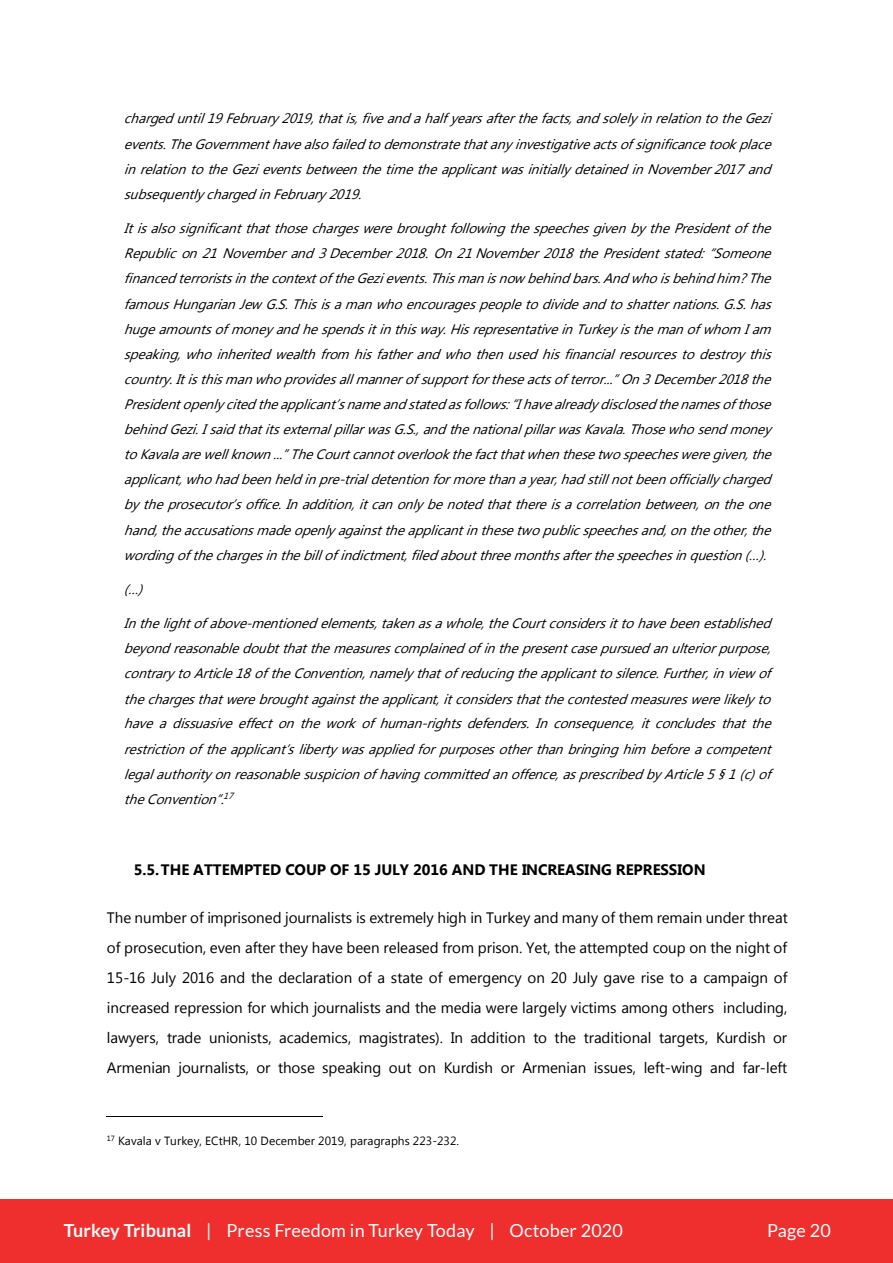
<style>
.page{position:relative;width:893px;height:1263px;background:#fff}
.page>*{position:absolute;margin:0;border:0;box-sizing:border-box;transform-origin:0 0}
.t1{font:18px "Lato";letter-spacing:.01em;color:#fff}
.t2{font:15.15px/30.2px "Myanmar Text";letter-spacing:-.005em;color:#000;text-align:justify}
.t3{font:700 15.15px "Myanmar Text";letter-spacing:-.005em;color:#000}
.t4{font:italic 13.65px/25.2px "Myanmar Text";color:#000;text-align:justify}
.t5{font:11.85px "Myanmar Text";letter-spacing:.005em;color:#000}
.s1{font-weight:700}
</style>
<div class="page">
<hr style="left:107px;top:1116px;width:216px;height:1px;background:#000">
<div style="left:0;top:1199px;width:893px;height:64px;background:#ee2f2d"></div>
<p class="t4" style="left:124px;top:106px;width:657px">chargeduntil19 February2019,thatis,fiveandahalfyearsafterthe facts,andsolelyinrelationtotheGezi events.TheGovernmenthavealsofailedtodemonstratethatanyinvestigativeactsofsignificancetookplace inrelationtotheGezieventsbetweenthetimetheapplicantwasinitiallydetainedinNovember 2017and subsequentlychargedinFebruary2019.</p>
<p class="t4" style="left:124px;top:216px;width:656px">ItisalsosignificantthatthosechargeswerebroughtfollowingthespeechesgivenbythePresidentofthe Republicon21Novemberand3 December2018.On21 November2018thePresidentstated:“Someone financedterroristsinthecontextoftheGezievents.Thismanisnowbehindbars.Andwhoisbehindhim?The famousHungarianJewG.S.Thisisamanwhoencouragespeopletodivideandtoshatternations.G.S.has hugeamountsofmoneyandhespendsitinthisway.HisrepresentativeinTurkeyisthemanofwhomIam speaking,whoinheritedwealthfromhisfatherandwhothenusedhisfinancialresourcestodestroythis country.Itisthismanwhoprovidesallmannerofsupportfortheseactsofterror...”On3 December2018the Presidentopenlycitedtheapplicant’snameandstatedasfollows:“Ihavealreadydisclosedthenamesofthose behindGezi.IsaidthatitsexternalpillarwasG.S.,andthenationalpillarwasKavala.Thosewhosendmoney toKavala arewellknown...”TheCourtcannotoverlookthefactthatwhenthesetwospeechesweregiven,the applicant,whohadbeenheldinpre-trialdetentionformorethanayear,hadstillnotbeenofficiallycharged bytheprosecutor’soffice.Inaddition,itcanonlybenotedthatthereisacorrelationbetween,ontheone hand,theaccusationsmade openly againsttheapplicantinthesetwopublicspeechesand,ontheother,the wordingofthechargesinthebillofindictment,filedaboutthreemonthsafterthespeechesinquestion(…).</p>
<p class="t4" style="left:124px;top:577px;width:28px">(…)</p>
<p class="t4" style="left:124px;top:611px;width:656px">Inthelightofabove-mentionedelements,takenasawhole,theCourtconsidersittohavebeenestablished beyondreasonabledoubtthatthemeasurescomplainedofinthepresentcasepursuedanulteriorpurpose, contrarytoArticle 18oftheConvention,namelythatofreducingtheapplicanttosilence.Further,inviewof thechargesthatwerebroughtagainsttheapplicant,itconsidersthatthecontestedmeasureswerelikelyto haveadissuasiveeffectontheworkofhuman-rights defenders.Inconsequence,itconcludesthatthe restrictionoftheapplicant’slibertywasappliedforpurposesotherthanbringinghimbeforeacompetent legalauthorityonreasonablesuspicionofhavingcommittedanoffence,asprescribedbyArticle5§1(c)of theConvention”.<sup>17</sup></p>
<p class="t3" style="left:134px;top:860px;width:573px">5.5.THE ATTEMPTED COUP OF 15 JULY 2016 AND THE INCREASING REPRESSION</p>
<p class="t2" style="left:107px;top:902px;width:682px">The number of imprisoned journalists is extremely high in Turkey and many of them remain under threat of prosecution, even after they have been released from prison. Yet, the attempted coup on the night of 15-16 July 2016 and the declaration of a state of emergency on 20 July gave rise to a campaign of increased repression for which journalists and the media were largely victims among others including, lawyers, trade unionists, academics, magistrates). In addition to the traditional targets, Kurdish or Armenian journalists, or those speaking out on Kurdish or Armenian issues, left-wing and far-left</p>
<p class="t5" style="left:107px;top:1134px;width:354px"><sup>17</sup> Kavala v Turkey, ECtHR, 10 December 2019, paragraphs 223-232.</p>
<h1 class="t1" style="left:64px;top:1220px;width:561px"><span class="s1">Turkey Tribunal</span> | Press Freedom in Turkey Today | October 2020</h1>
<h1 class="t1" style="left:767px;top:1220px;width:65px">Page 20</h1>
</div>
